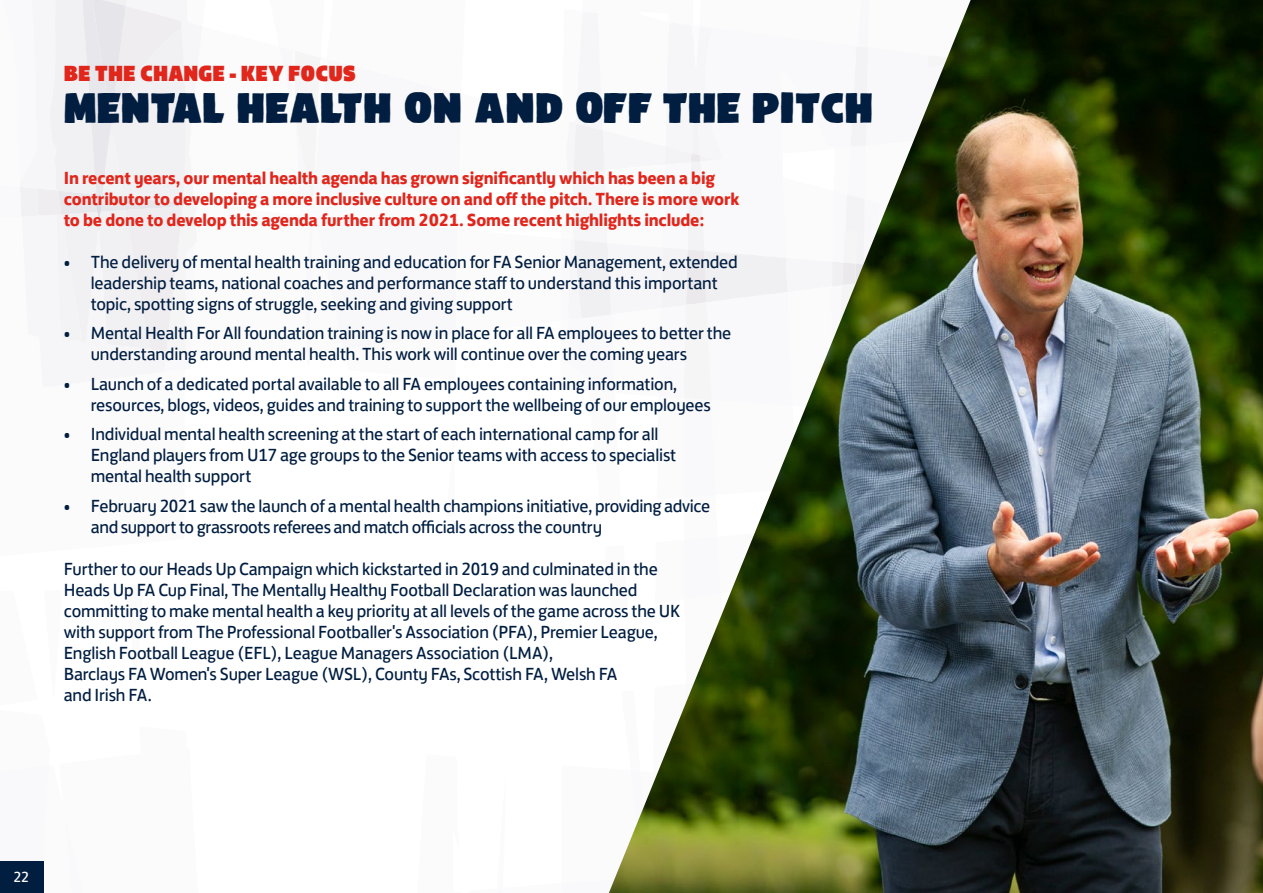
<style>
.page{position:relative;width:1263px;height:893px;background:#fff}
.page>*{position:absolute;margin:0;border:0;box-sizing:border-box;transform-origin:0 0}
.t1{font:37.5px "FA Brush";color:#011e41}
.t2{font:22.5px "FS Jack Poster";color:#e1261c}
.t3{font:18px/21px "FS Jack";letter-spacing:-.01em;color:#011e41}
.t4{font:700 18px/21px "FS Jack";letter-spacing:-.01em;color:#e1261c}
.t5{font:15px "FS Jack";color:#fff}
</style>
<div class="page">
<svg style="left:20px;top:0;width:589px;height:893px"></svg>
<div style="left:0;top:861px;width:43px;height:32px;background:#011e41"></div>
<img style="left:609px;top:0;width:654px;height:893px">
<p class="t2" style="left:64px;top:53px;width:294px">BE THE CHANGE - KEY FOCUS</p>
<h1 class="t1" style="left:64px;top:92px;width:812px">MENTAL HEALTH ON AND OFF THE PITCH</h1>
<p class="t4" style="left:64px;top:166px;width:677px">In recent years, our mental health agenda has grown significantly which has been a big contributor to developing a more inclusive culture on and off the pitch. There is more work to be done to develop this agenda further from 2021. Some recent highlights include:</p>
<p class="t3" style="left:91px;top:249px;width:649px;text-indent:-27px">• The delivery of mental health training and education for FA Senior Management, extended leadership teams, national coaches and performance staff to understand this important topic, spotting signs of struggle, seeking and giving support</p>
<p class="t3" style="left:91px;top:321px;width:642px;text-indent:-27px">• Mental Health For All foundation training is now in place for all FA employees to better the understanding around mental health. This work will continue over the coming years</p>
<p class="t3" style="left:91px;top:371px;width:622px;text-indent:-27px">• Launch of a dedicated portal available to all FA employees containing information, resources, blogs, videos, guides and training to support the wellbeing of our employees</p>
<p class="t3" style="left:91px;top:422px;width:587px;text-indent:-27px">• Individual mental health screening at the start of each international camp for all<br>England players from U17 age groups to the Senior teams with access to specialist mental health support</p>
<p class="t3" style="left:91px;top:494px;width:621px;text-indent:-27px">• February 2021 saw the launch of a mental health champions initiative, providing advice and support to grassroots referees and match officials across the country</p>
<p class="t3" style="left:64px;top:557px;width:618px">Further to our Heads Up Campaign which kickstarted in 2019 and culminated in the Heads Up FA Cup Final, The Mentally Healthy Football Declaration was launched committing to make mental health a key priority at all levels of the game across the UK with support from The Professional Footballer's Association (PFA), Premier League, English Football League (EFL), League Managers Association (LMA),<br>Barclays FA Women's Super League (WSL), County FAs, Scottish FA, Welsh FA<br>and Irish FA.</p>
<p class="t5" style="left:13px;top:865px;width:17px">22</p>
</div>
